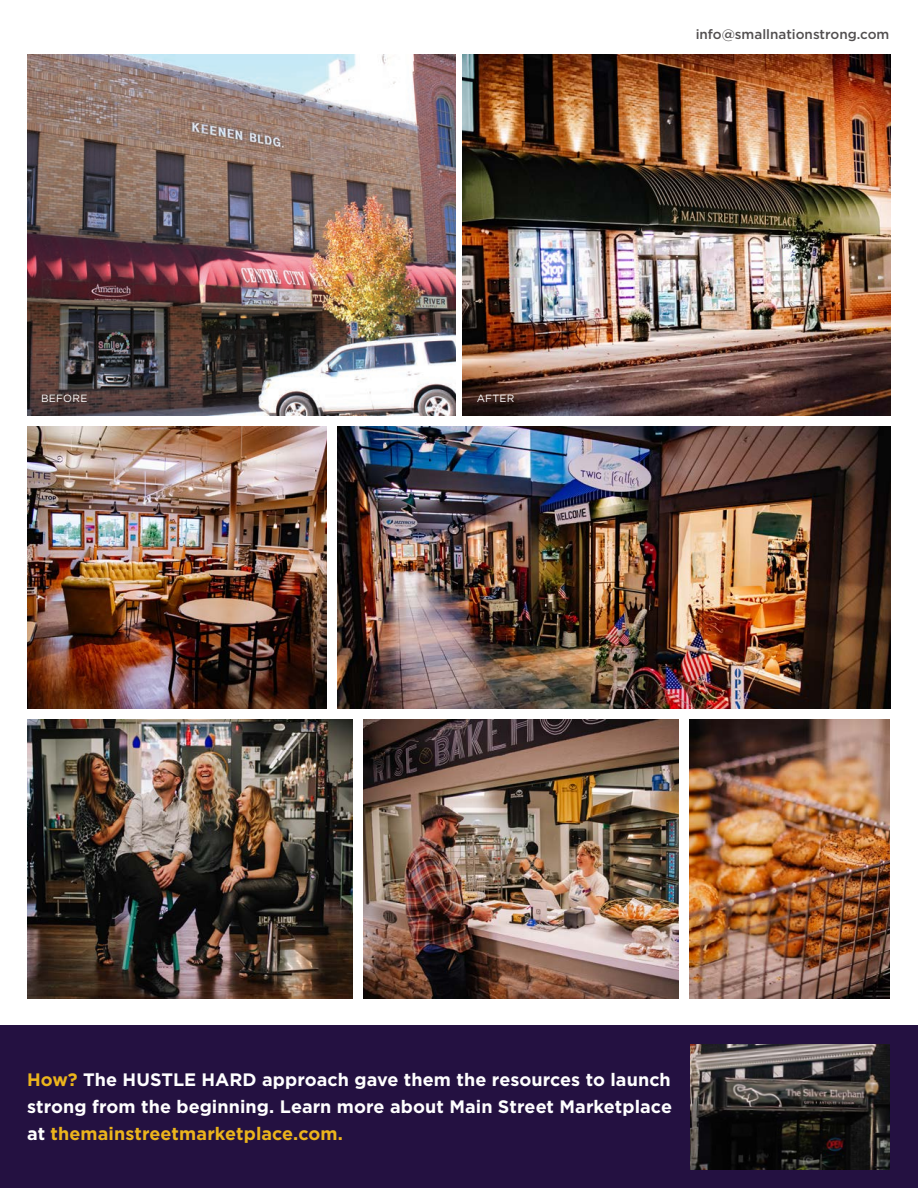
<style>
.page{position:relative;width:918px;height:1188px;background:#fff}
.page>*{position:absolute;margin:0;border:0;box-sizing:border-box;transform-origin:0 0}
.t1{font:700 18px/27px "Gotham";letter-spacing:.005em;color:#fff;text-align:justify}
.t2{font:500 13.5px "Gotham";color:#231f20}
.Body_Copy{font:10.5px "Gotham";letter-spacing:.025em;color:#fff}
.s1{color:#ecb51c}
</style>
<div class="page">
<img style="left:690px;top:720px;width:199px;height:279px">
<img style="left:364px;top:720px;width:315px;height:279px">
<img style="left:27px;top:720px;width:326px;height:278px">
<img style="left:462px;top:54px;width:429px;height:361px">
<img style="left:27px;top:426px;width:299px;height:283px">
<div style="left:0;top:1026px;width:918px;height:162px;background:#241141"></div>
<img style="left:691px;top:1045px;width:198px;height:124px">
<img style="left:27px;top:54px;width:429px;height:361px">
<img style="left:337px;top:426px;width:554px;height:283px">
<p class="Body_Copy" style="left:41px;top:392px;width:48px">BEFORE</p>
<p class="Body_Copy" style="left:477px;top:392px;width:39px">AFTER</p>
<p class="t2" style="left:696px;top:25px;width:195px">info@smallnationstrong.com</p>
<p class="t1" style="left:27px;top:1066px;width:647px"><span class="s1">How?</span> The HUSTLE HARD approach gave them the resources to launch strong from the beginning. Learn more about Main Street Marketplace at <span class="s1">themainstreetmarketplace.com.</span></p>
</div>
